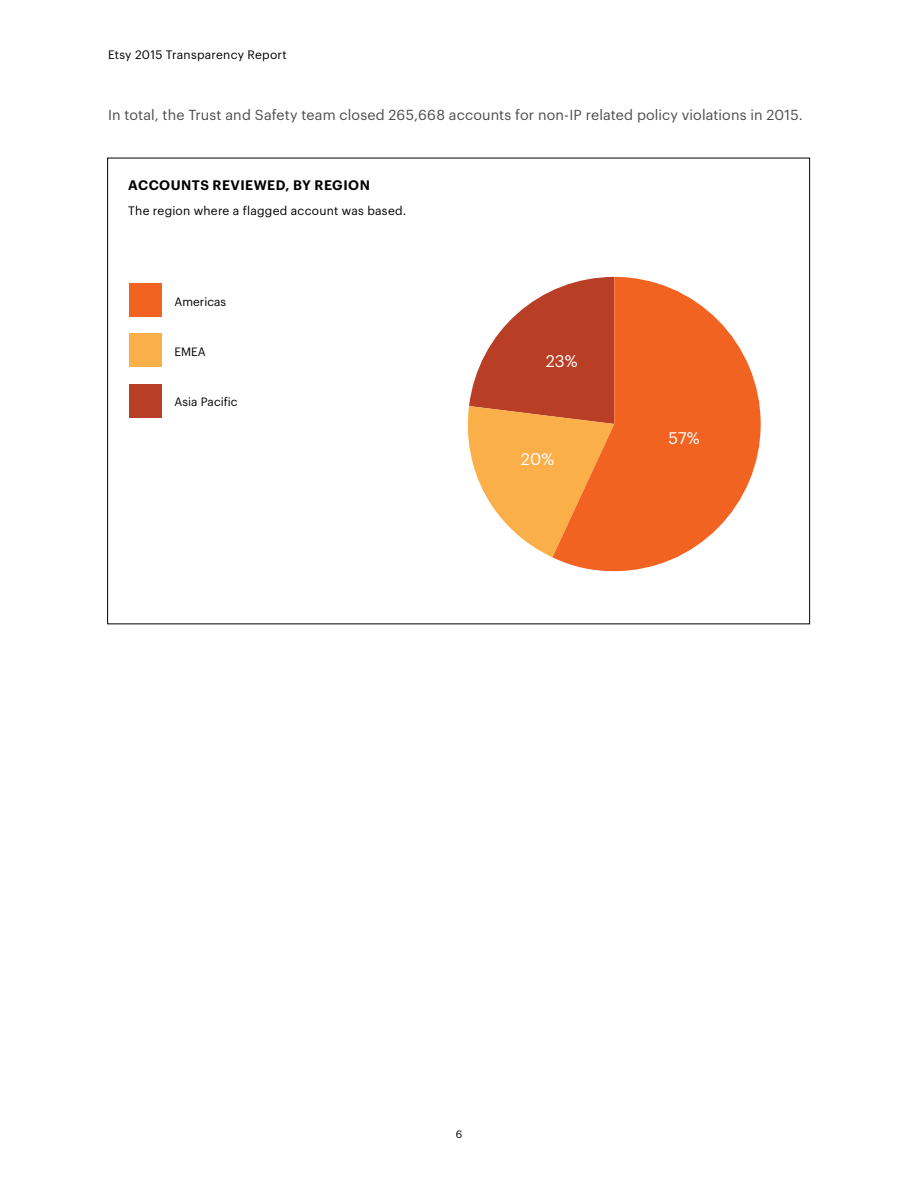
<style>
.page{position:relative;width:918px;height:1188px;background:#fff}
.page>*{position:absolute;margin:0;border:0;box-sizing:border-box;transform-origin:0 0}
.t1{font:16.5px "Graphik";color:#fff}
.t2{font:14.25px "Graphik";letter-spacing:.01em;color:#4d4d4f}
.t3{font:600 13.5px "Graphik";letter-spacing:.035em;color:#000}
.t4{font:12px "Graphik";letter-spacing:.02em;color:#000}
.t5{font:11.85px "Graphik";letter-spacing:.005em;color:#010101}
.t6{font:10.5px "Graphik";color:#000}
</style>
<div class="page">
<svg style="left:467px;top:290px;width:85px;height:267px"></svg>
<svg style="left:552px;top:277px;width:209px;height:294px;fill:#f26322"></svg>
<div style="left:130px;top:283px;width:32px;height:33px;background:#f26322"></div>
<div style="left:130px;top:333px;width:32px;height:34px;background:#fbaf49"></div>
<div style="left:130px;top:384px;width:32px;height:33px;background:#b93e26"></div>
<p class="t4" style="left:108px;top:46px;width:180px">Etsy 2015 Transparency Report</p>
<p class="t2" style="left:108px;top:104px;width:696px">In total, the Trust and Safety team closed 265,668 accounts for non-IP related policy violations in 2015.</p>
<p class="t3" style="left:128px;top:175px;width:243px">ACCOUNTS REVIEWED, BY REGION</p>
<p class="t4" style="left:128px;top:202px;width:280px">The region where a flagged account was based.</p>
<p class="t5" style="left:174px;top:292px;width:53px">Americas</p>
<p class="t5" style="left:174px;top:343px;width:33px">EMEA</p>
<p class="t5" style="left:174px;top:393px;width:65px">Asia Pacific</p>
<p class="t1" style="left:546px;top:349px;width:34px">23%</p>
<p class="t1" style="left:521px;top:447px;width:35px">20%</p>
<p class="t1" style="left:669px;top:425px;width:33px">57%</p>
<p class="t6" style="left:456px;top:1127px;width:8px">6</p>
</div>
